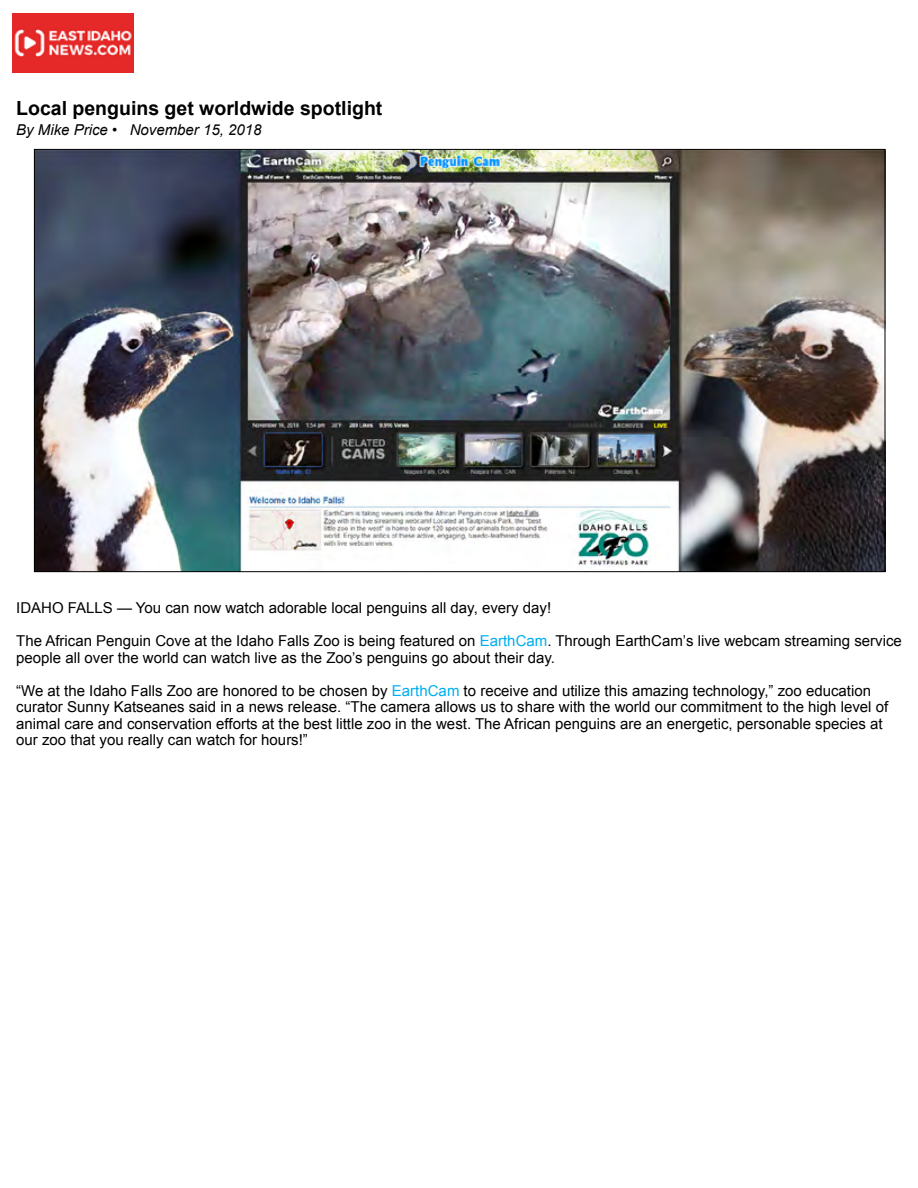
<style>
.page{position:relative;width:918px;height:1188px;background:#fff}
.page>*{position:absolute;margin:0;border:0;box-sizing:border-box;transform-origin:0 0}
.t1{font:700 19.5px "Arial";color:#000}
.t2{font:15px/16.5px "Arial";color:#000}
.t3{font:italic 15px "Arial";color:#000}
.s1{color:#00aeef}
</style>
<div class="page">
<img style="left:36px;top:151px;width:847px;height:419px">
<img style="left:13px;top:13px;width:121px;height:59px">
<h1 class="t1" style="left:16px;top:96px;width:368px">Local penguins get worldwide spotlight</h1>
<p class="t3" style="left:16px;top:120px;width:247px">By Mike Price • November 15, 2018</p>
<p class="t2" style="left:16px;top:600px;width:537px">IDAHO FALLS — You can now watch adorable local penguins all day, every day!</p>
<p class="t2" style="left:16px;top:633px;width:887px">The African Penguin Cove at the Idaho Falls Zoo is being featured on <span class="s1">EarthCam</span>. Through EarthCam’s live webcam streaming service people all over the world can watch live as the Zoo’s penguins go about their day.</p>
<p class="t2" style="left:16px;top:683px;width:874px">“We at the Idaho Falls Zoo are honored to be chosen by <span class="s1">EarthCam</span> to receive and utilize this amazing technology,” zoo education curator Sunny Katseanes said in a news release. “The camera allows us to share with the world our commitment to the high level of animal care and conservation efforts at the best little zoo in the west. The African penguins are an energetic, personable species at our zoo that you really can watch for hours!”</p>
</div>
